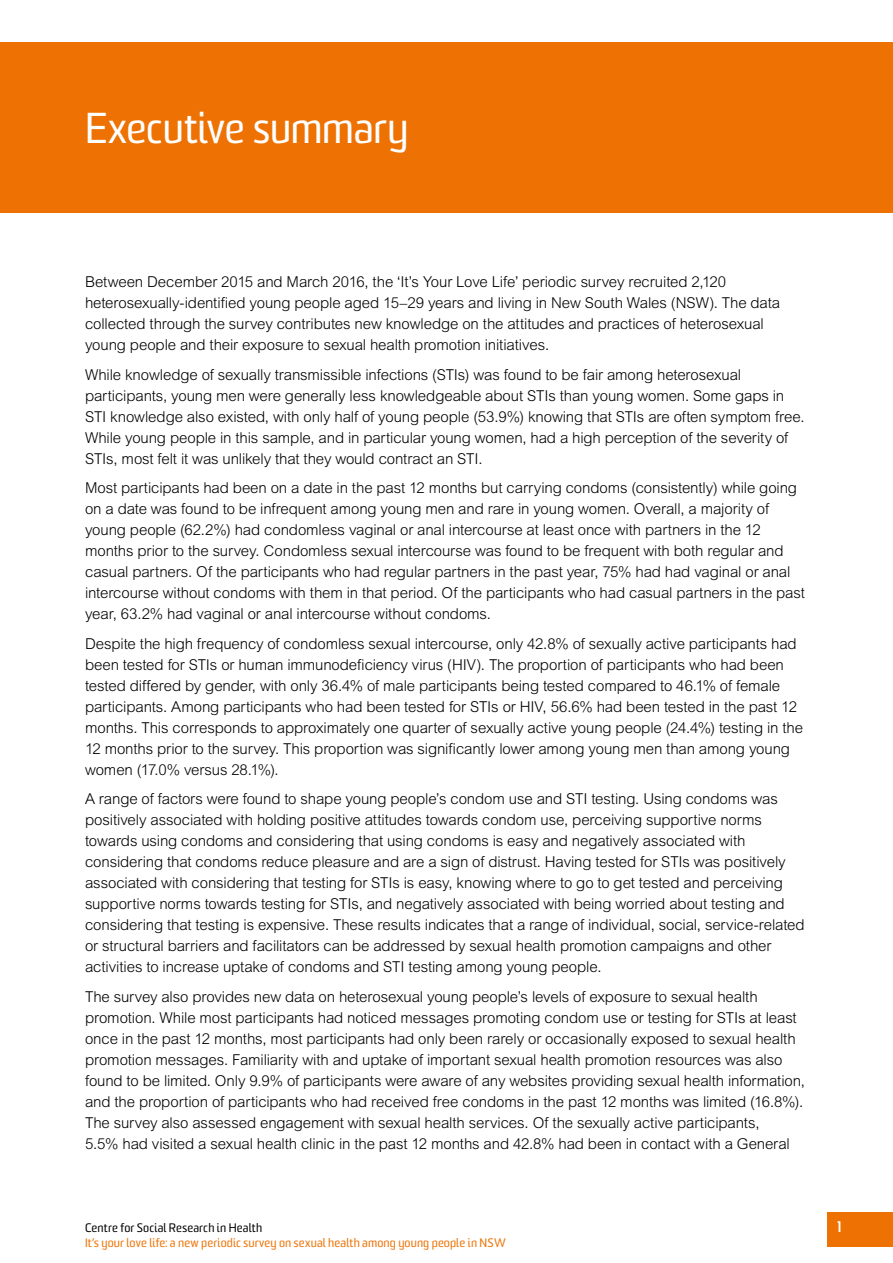
<style>
.page{position:relative;width:893px;height:1263px;background:#fff}
.page>*{position:absolute;margin:0;border:0;box-sizing:border-box;transform-origin:0 0}
.t1{font:42px "Sommet";letter-spacing:-.01em;color:#fff}
.t2{font:300 15px/21px "Arial MT Std";letter-spacing:-.01em;color:#000}
.t3{font:700 15px "Sommet";color:#fff}
.t4{font:12px "Sommet";letter-spacing:.01em;color:#ee7203}
.t5{font:12px "Sommet";letter-spacing:.015em;color:#000}
</style>
<div class="page">
<div style="left:828px;top:1212px;width:65px;height:35px;background:#ee7203"></div>
<div style="left:0;top:43px;width:893px;height:170px;background:#ee7203"></div>
<h1 class="t1" style="left:85px;top:103px;width:325px">Executive summary</h1>
<p class="t2" style="left:85px;top:271px;width:697px">Between December 2015 and March 2016, the ‘It’s Your Love Life’ periodic survey recruited 2,120 heterosexually-identified young people aged 15–29 years and living in New South Wales (NSW). The data collected through the survey contributes new knowledge on the attitudes and practices of heterosexual young people and their exposure to sexual health promotion initiatives.</p>
<p class="t2" style="left:85px;top:364px;width:721px">While knowledge of sexually transmissible infections (STIs) was found to be fair among heterosexual participants, young men were generally less knowledgeable about STIs than young women. Some gaps in STI knowledge also existed, with only half of young people (53.9%) knowing that STIs are often symptom free.<br>While young people in this sample, and in particular young women, had a high perception of the severity of STIs, most felt it was unlikely that they would contract an STI.</p>
<p class="t2" style="left:85px;top:477px;width:721px">Most participants had been on a date in the past 12 months but carrying condoms (consistently) while going on a date was found to be infrequent among young men and rare in young women. Overall, a majority of young people (62.2%) had condomless vaginal or anal intercourse at least once with partners in the 12 months prior to the survey. Condomless sexual intercourse was found to be frequent with both regular and casual partners. Of the participants who had regular partners in the past year, 75% had had vaginal or anal intercourse without condoms with them in that period. Of the participants who had casual partners in the past year, 63.2% had vaginal or anal intercourse without condoms.</p>
<p class="t2" style="left:85px;top:633px;width:719px">Despite the high frequency of condomless sexual intercourse, only 42.8% of sexually active participants had been tested for STIs or human immunodeficiency virus (HIV). The proportion of participants who had been tested differed by gender, with only 36.4% of male participants being tested compared to 46.1% of female participants. Among participants who had been tested for STIs or HIV, 56.6% had been tested in the past 12 months. This corresponds to approximately one quarter of sexually active young people (24.4%) testing in the 12 months prior to the survey. This proportion was significantly lower among young men than among young women (17.0% versus 28.1%).</p>
<p class="t2" style="left:85px;top:788px;width:721px">A range of factors were found to shape young people’s condom use and STI testing. Using condoms was positively associated with holding positive attitudes towards condom use, perceiving supportive norms towards using condoms and considering that using condoms is easy and negatively associated with considering that condoms reduce pleasure and are a sign of distrust. Having tested for STIs was positively associated with considering that testing for STIs is easy, knowing where to go to get tested and perceiving supportive norms towards testing for STIs, and negatively associated with being worried about testing and considering that testing is expensive. These results indicates that a range of individual, social, service-related or structural barriers and facilitators can be addressed by sexual health promotion campaigns and other activities to increase uptake of condoms and STI testing among young people.</p>
<p class="t2" style="left:85px;top:986px;width:721px">The survey also provides new data on heterosexual young people’s levels of exposure to sexual health promotion. While most participants had noticed messages promoting condom use or testing for STIs at least once in the past 12 months, most participants had only been rarely or occasionally exposed to sexual health promotion messages. Familiarity with and uptake of important sexual health promotion resources was also found to be limited. Only 9.9% of participants were aware of any websites providing sexual health information, and the proportion of participants who had received free condoms in the past 12 months was limited (16.8%).<br>The survey also assessed engagement with sexual health services. Of the sexually active participants,<br>5.5% had visited a sexual health clinic in the past 12 months and 42.8% had been in contact with a General</p>
<p class="t5" style="left:85px;top:1220px;width:179px">Centre for Social Research in Health</p>
<p class="t3" style="left:836px;top:1217px;width:6px">1</p>
<p class="t4" style="left:85px;top:1235px;width:422px">It’s your love life: a new periodic survey on sexual health among young people in NSW</p>
</div>
